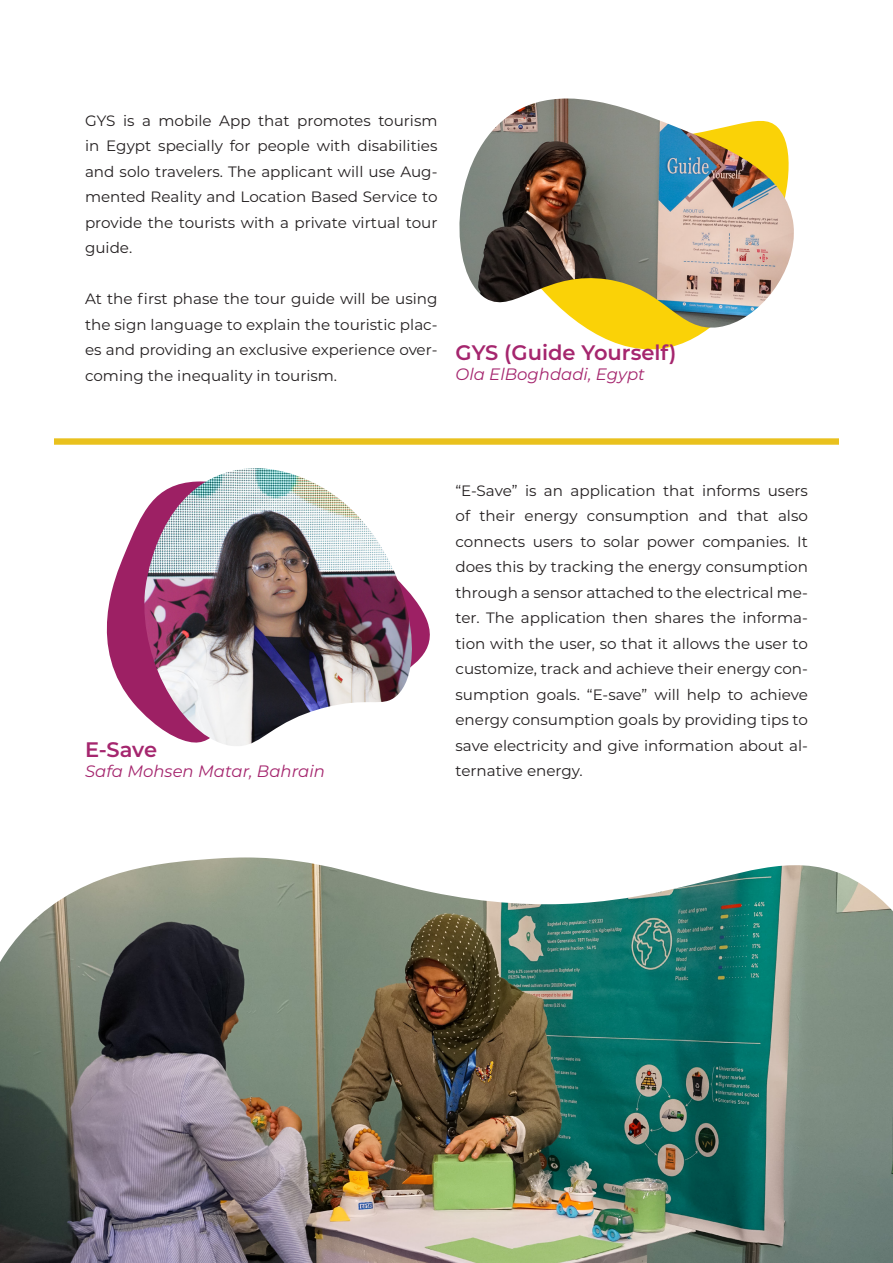
<style>
.page{position:relative;width:893px;height:1263px;background:#fff}
.page>*{position:absolute;margin:0;border:0;box-sizing:border-box;transform-origin:0 0}
.t1{font:600 21px "Montserrat";color:#a5266e}
.t2{font:italic 16.5px "Montserrat";color:#a5266e}
.t3{font:15px/25.5px "Montserrat";color:#231f20;text-align:justify}
</style>
<div class="page">
<img style="left:0;top:857px;width:893px;height:406px">
<svg style="left:594px;top:333px;width:108px;height:17px;fill:#fad207"></svg>
<img style="left:459px;top:99px;width:335px;height:234px">
<svg style="left:54px;top:438px;width:785px;height:7px;background:#eac631"></svg>
<svg style="left:106px;top:520px;width:324px;height:190px"></svg>
<img style="left:140px;top:468px;width:272px;height:278px">
<p class="t3" style="left:85px;top:107px;width:354px">GYS is a mobile App that promotes tourism in Egypt specially for people with disabilities and solo travelers. The applicant will use Aug&shy;mented Reality and Location Based Service to provide the tourists with a private virtual tour guide.</p>
<p class="t3" style="left:85px;top:285px;width:354px">At the first phase the tour guide will be using the sign language to explain the touristic plac&shy;es and providing an exclusive experience over&shy;coming the inequality in tourism.</p>
<h1 class="t1" style="left:455px;top:338px;width:222px">GYS (Guide Yourself)</h1>
<p class="t2" style="left:455px;top:363px;width:191px">Ola ElBoghdadi, Egypt</p>
<h1 class="t1" style="left:85px;top:735px;width:74px">E-Save</h1>
<p class="t2" style="left:85px;top:760px;width:241px">Safa Mohsen Matar, Bahrain</p>
<p class="t3" style="left:455px;top:477px;width:354px">“E-Save” is an application that informs users of their energy consumption and that also connects users to solar power companies. It does this by tracking the energy consumption through a sensor attached to the electrical me&shy;ter. The application then shares the informa&shy;tion with the user, so that it allows the user to customize, track and achieve their energy con&shy;sumption goals. “E-save” will help to achieve energy consumption goals by providing tips to save electricity and give information about al&shy;ternative energy.</p>
</div>
